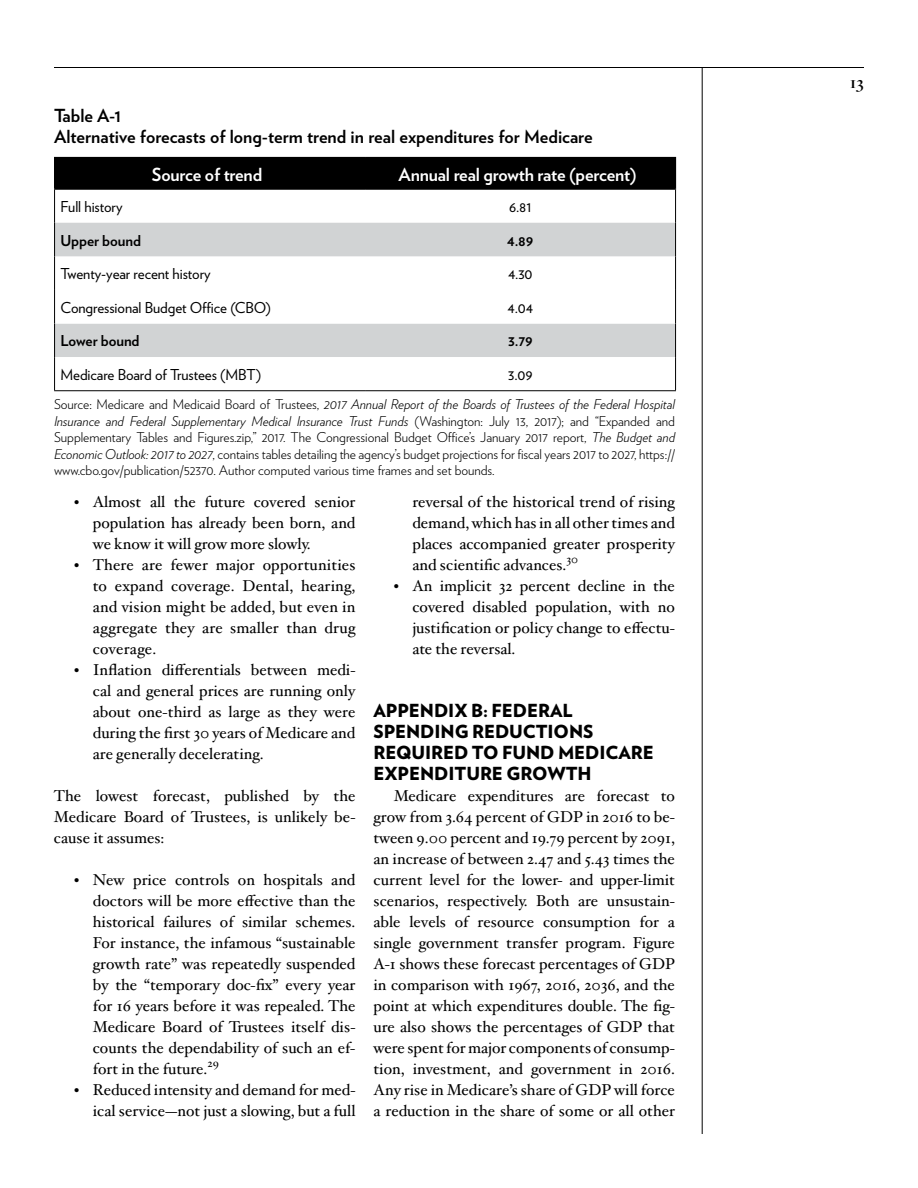
<style>
.page{position:relative;width:918px;height:1188px;background:#fff}
.page>*{position:absolute;margin:0;border:0;box-sizing:border-box;transform-origin:0 0}
.t1{font:900 18px/21px "Verlag";letter-spacing:-.005em;color:#000}
.t2{font:700 18px/21px "Verlag";color:#000}
.t3{font:700 18px "Verlag";letter-spacing:-.01em;color:#fff}
.t4{font:700 18px "Hoefler Titling";color:#000}
.t5{font:15.75px/21px "Hoefler Txt";color:#000}
.t6{font:15px "Verlag";letter-spacing:-.005em;color:#000}
.t7{font:700 15px "Verlag";letter-spacing:-.005em;color:#000}
.t8{font:300 13.5px/16.5px "Verlag";letter-spacing:-.005em;color:#000;text-align:justify}
.s1{font-style:italic}
</style>
<div class="page">
<hr style="left:702px;top:68px;width:1px;height:1066px;background:#000">
<hr style="left:54px;top:67px;width:810px;height:1px;background:#000">
<div style="left:55px;top:158px;width:620px;height:31px;background:#000"></div>
<svg style="left:55px;top:223px;width:620px;height:67px"></svg>
<svg style="left:55px;top:290px;width:620px;height:100px"></svg>
<hr style="left:54px;top:190px;width:1px;height:33px;background:#000">
<hr style="left:675px;top:190px;width:1px;height:33px;background:#000">
<hr style="left:54px;top:223px;width:1px;height:33px;background:#000">
<hr style="left:675px;top:223px;width:1px;height:33px;background:#000">
<hr style="left:54px;top:256px;width:1px;height:34px;background:#000">
<hr style="left:675px;top:256px;width:1px;height:34px;background:#000">
<hr style="left:54px;top:290px;width:1px;height:34px;background:#000">
<hr style="left:675px;top:290px;width:1px;height:34px;background:#000">
<hr style="left:54px;top:324px;width:1px;height:33px;background:#000">
<hr style="left:675px;top:324px;width:1px;height:33px;background:#000">
<hr style="left:54px;top:357px;width:1px;height:33px;background:#000">
<hr style="left:675px;top:357px;width:1px;height:33px;background:#000">
<hr style="left:54px;top:390px;width:311px;height:1px;background:#000">
<hr style="left:365px;top:390px;width:311px;height:1px;background:#000">
<hr style="left:54px;top:157px;width:311px;height:1px;background:#000">
<hr style="left:54px;top:158px;width:1px;height:31px;background:#000">
<hr style="left:365px;top:157px;width:311px;height:1px;background:#000">
<hr style="left:364px;top:158px;width:2px;height:31px;background:#000">
<hr style="left:675px;top:158px;width:1px;height:31px;background:#000">
<hr style="left:54px;top:189px;width:311px;height:1px;background:#000">
<hr style="left:365px;top:189px;width:311px;height:1px;background:#000">
<p class="t2" style="left:54px;top:104px;width:540px">Table A-1<br>Alternative forecasts of long-term trend in real expenditures for Medicare</p>
<p class="t3" style="left:152px;top:160px;width:112px">Source of trend</p>
<p class="t3" style="left:399px;top:160px;width:239px">Annual real growth rate (percent)</p>
<p class="t6" style="left:61px;top:195px;width:64px">Full history</p>
<p class="t6" style="left:509px;top:195px;width:24px">6.81</p>
<p class="t7" style="left:61px;top:228px;width:82px">Upper bound</p>
<p class="t7" style="left:507px;top:228px;width:28px">4.89</p>
<p class="t6" style="left:61px;top:263px;width:152px">Twenty-year recent history</p>
<p class="t6" style="left:508px;top:263px;width:26px">4.30</p>
<p class="t6" style="left:61px;top:296px;width:212px">Congressional Budget Office (CBO)</p>
<p class="t6" style="left:508px;top:296px;width:27px">4.04</p>
<p class="t7" style="left:61px;top:329px;width:81px">Lower bound</p>
<p class="t7" style="left:508px;top:329px;width:26px">3.79</p>
<p class="t6" style="left:61px;top:363px;width:202px">Medicare Board of Trustees (MBT)</p>
<p class="t6" style="left:508px;top:363px;width:26px">3.09</p>
<p class="t8" style="left:54px;top:395px;width:623px">Source: Medicare and Medicaid Board of Trustees, <span class="s1">2017 Annual Report of the Boards of Trustees of the Federal Hospital Insurance and Federal Supplementary Medical Insurance Trust Funds</span> (Washington: July 13, 2017); and “Expanded and Supplementary Tables and Figures.zip,” 2017. The Congressional Budget Office’s January 2017 report, <span class="s1">The Budget and Economic Outlook: 2017 to 2027</span>, contains tables detailing the agency’s budget projections for fiscal years 2017 to 2027, https:// www.cbo.gov/publication/52370. Author computed various time frames and set bounds.</p>
<p class="t5" style="left:93px;top:490px;width:264px">Almost all the future covered senior population has already been born, and we know it will grow more slowly.<br>There are fewer major opportunities to expand coverage. Dental, hearing, and vision might be added, but even in aggregate they are smaller than drug coverage.<br>Inflation differentials between medi&shy;cal and general prices are running only about one-third as large as they were during the first 30 years of Medicare and are generally decelerating.</p>
<p class="t5" style="left:54px;top:784px;width:303px;text-align:justify">The lowest forecast, published by the Medicare Board of Trustees, is unlikely be&shy;cause it assumes:</p>
<p class="t5" style="left:93px;top:868px;width:264px">New price controls on hospitals and doctors will be more effective than the historical failures of similar schemes.<br>For instance, the infamous “sustainable growth rate” was repeatedly suspended by the “temporary doc-fix” every year for 16 years before it was repealed. The Medicare Board of Trustees itself dis&shy;counts the dependability of such an ef&shy;fort in the future.<sup>29<br></sup>Reduced intensity and demand for med&shy;ical service—not just a slowing, but a full</p>
<p class="t5" style="left:412px;top:490px;width:264px">reversal of the historical trend of rising demand, which has in all other times and places accompanied greater prosperity and scientific advances.<sup>30<br></sup>An implicit 32 percent decline in the covered disabled population, with no justification or policy change to effectu&shy;ate the reversal.</p>
<p class="t1" style="left:374px;top:699px;width:282px">APPENDIX B: FEDERAL<br>SPENDING REDUCTIONS<br>REQUIRED TO FUND MEDICARE<br>EXPENDITURE GROWTH</p>
<p class="t5" style="left:373px;top:784px;width:303px;text-align:justify;text-indent:20px">Medicare expenditures are forecast to grow from 3.64 percent of GDP in 2016 to be&shy;tween 9.00 percent and 19.79 percent by 2091, an increase of between 2.47 and 5.43 times the current level for the lower- and upper-limit scenarios, respectively. Both are unsustain&shy;able levels of resource consumption for a single government transfer program. Figure A-1 shows these forecast percentages of GDP in comparison with 1967, 2016, 2036, and the point at which expenditures double. The fig&shy;ure also shows the percentages of GDP that were spent for major components of consump&shy;tion, investment, and government in 2016.<br>Any rise in Medicare’s share of GDP will force a reduction in the share of some or all other</p>
<p class="t4" style="left:850px;top:68px;width:16px">13</p>
</div>
